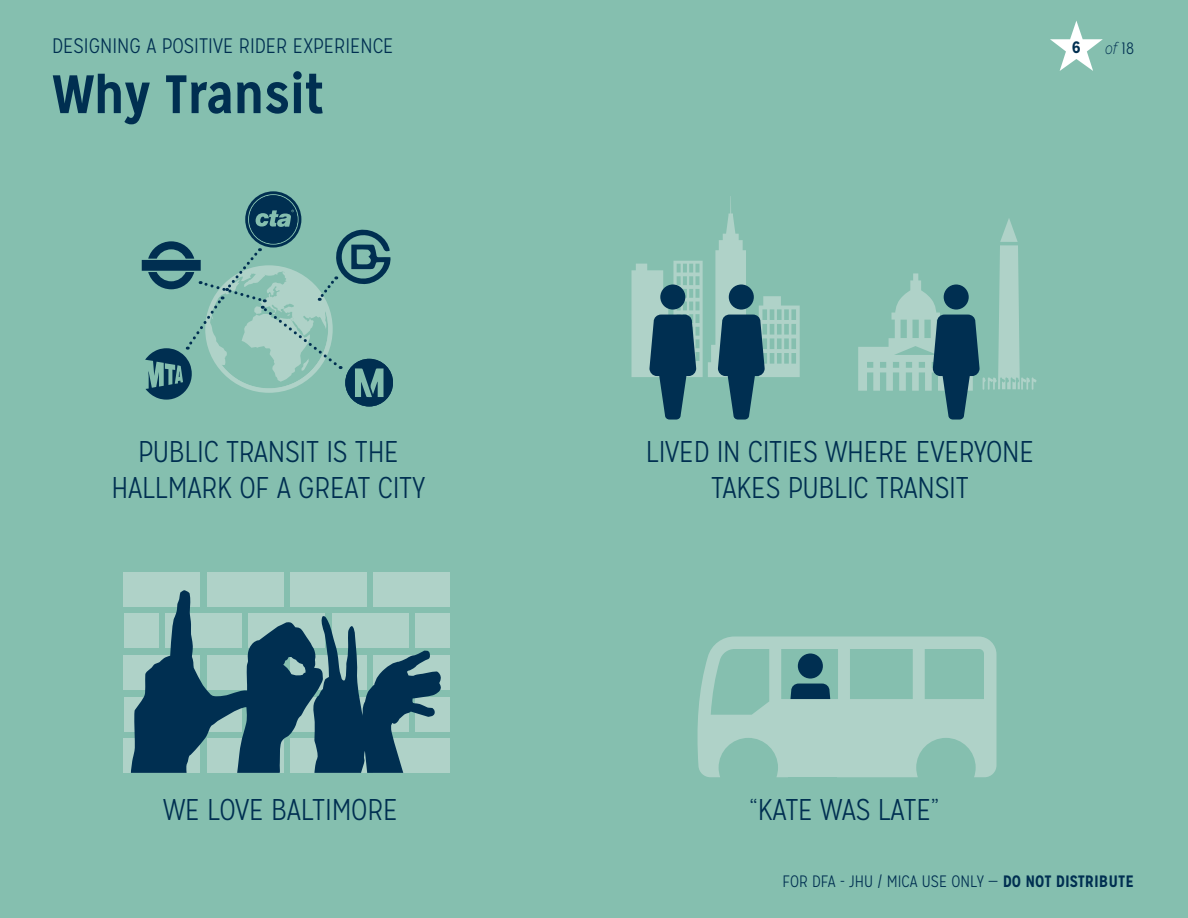
<style>
.page{position:relative;width:1188px;height:918px;background:#85bfaf}
.page>*{position:absolute;margin:0;border:0;box-sizing:border-box;transform-origin:0 0}
.t1{font:700 54px "Mission Gothic";letter-spacing:-.01em;color:#002f51}
.t2{font:300 30px/36px "Mission Gothic";letter-spacing:-.01em;color:#002f51;text-align:center}
.t3{font:300 21px "Mission Gothic";color:#002f51}
.t4{font:300 16.5px "Mission Gothic";color:#002f51}
.t5{font:italic 100 16.5px "Mission Gothic";color:#002f51}
.t6{font:700 16.5px "Mission Gothic";color:#002f51}
.s1{font-weight:300;font-style:normal}
.s2{font-weight:700}
</style>
<div class="page">
<svg style="left:1050px;top:21px;width:53px;height:50px"></svg>
<svg style="left:631px;top:196px;width:169px;height:224px"></svg>
<div style="left:660px;top:285px;width:25px;height:25px;background:#002f51;border-radius:50%"></div>
<svg style="left:858px;top:218px;width:179px;height:202px"></svg>
<div style="left:944px;top:285px;width:25px;height:25px;background:#002f51;border-radius:50%"></div>
<svg style="left:142px;top:191px;width:251px;height:216px"></svg>
<div style="left:124px;top:572px;width:76px;height:35px;background:#afd2c8"></div>
<div style="left:207px;top:572px;width:76px;height:35px;background:#afd2c8"></div>
<div style="left:290px;top:572px;width:77px;height:35px;background:#afd2c8"></div>
<div style="left:373px;top:572px;width:77px;height:35px;background:#afd2c8"></div>
<div style="left:124px;top:613px;width:35px;height:35px;background:#afd2c8"></div>
<div style="left:415px;top:613px;width:35px;height:35px;background:#afd2c8"></div>
<div style="left:124px;top:655px;width:76px;height:35px;background:#afd2c8"></div>
<div style="left:373px;top:655px;width:77px;height:35px;background:#afd2c8"></div>
<div style="left:124px;top:697px;width:35px;height:35px;background:#afd2c8"></div>
<div style="left:415px;top:697px;width:35px;height:35px;background:#afd2c8"></div>
<div style="left:124px;top:738px;width:76px;height:35px;background:#afd2c8"></div>
<div style="left:373px;top:738px;width:77px;height:35px;background:#afd2c8"></div>
<svg style="left:131px;top:590px;width:310px;height:183px"></svg>
<svg style="left:697px;top:636px;width:300px;height:142px"></svg>
<div style="left:788px;top:777px;width:48px;height:25px;background:#85bfaf"></div>
<p class="t3" style="left:52px;top:34px;width:343px">DESIGNING A POSITIVE RIDER EXPERIENCE</p>
<p class="t6" style="left:1072px;top:37px;width:10px">6</p>
<h1 class="t1" style="left:52px;top:60px;width:274px">Why Transit</h1>
<p class="t5" style="left:1105px;top:39px;width:31px">of <span class="s1">18</span></p>
<p class="t2" style="left:112px;top:434px;width:315px">PUBLIC TRANSIT IS THE<br>HALLMARK OF A GREAT CITY</p>
<p class="t2" style="left:163px;top:792px;width:236px">WE LOVE BALTIMORE</p>
<p class="t2" style="left:646px;top:434px;width:390px">LIVED IN CITIES WHERE EVERYONE<br>TAKES PUBLIC TRANSIT</p>
<p class="t2" style="left:750px;top:792px;width:191px">“KATE WAS LATE”</p>
<p class="t4" style="left:783px;top:872px;width:353px">FOR DFA - JHU / MICA USE ONLY — <span class="s2">DO NOT DISTRIBUTE</span></p>
</div>
